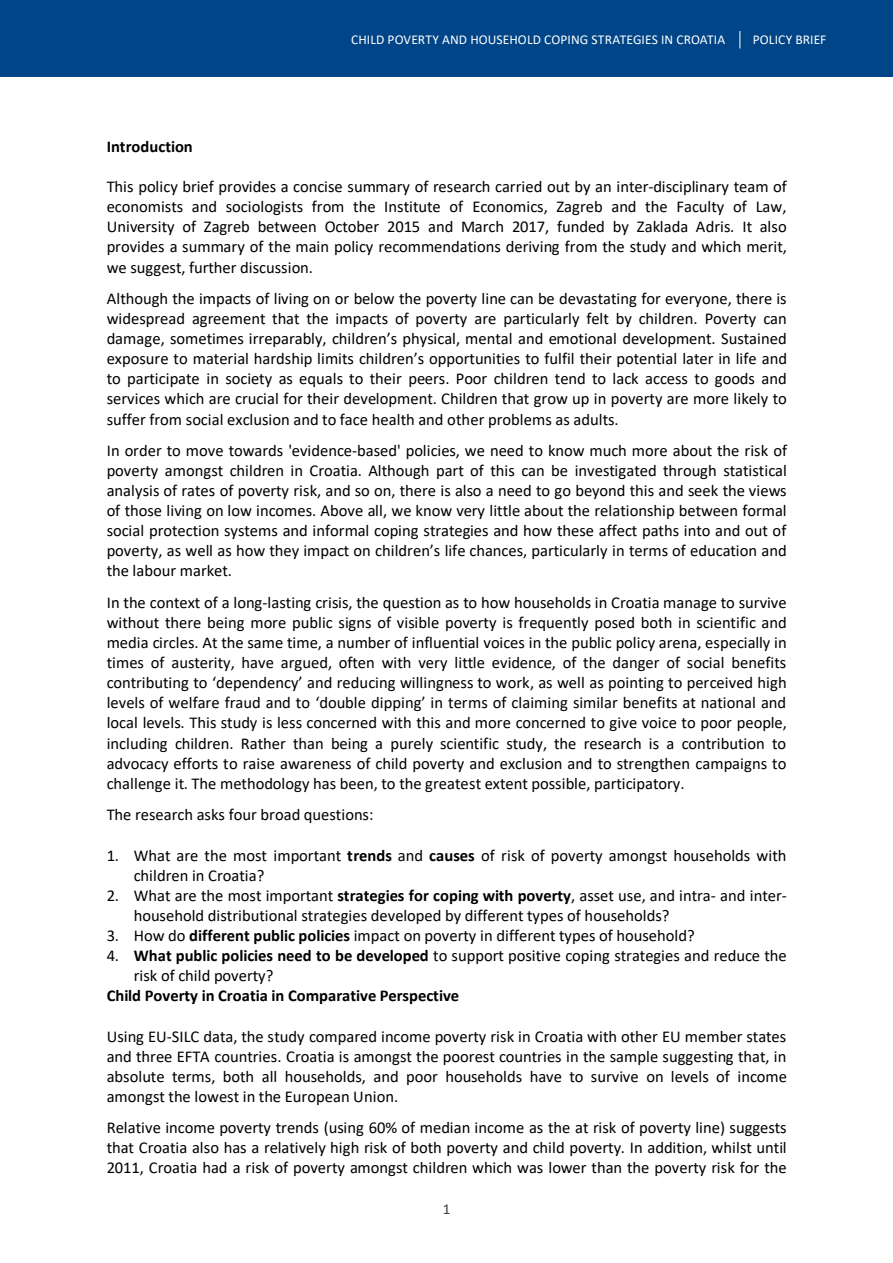
<style>
.page{position:relative;width:893px;height:1263px;background:#fff}
.page>*{position:absolute;margin:0;border:0;box-sizing:border-box;transform-origin:0 0}
.t1{font:16.5px/20.1px "Calibri";color:#000;text-align:justify}
.t2{font:700 16.5px "Calibri";letter-spacing:-.005em;color:#000}
.t3{font:15.15px "Calibri";color:#404040}
.t4{font:13.5px "Calibri";letter-spacing:.01em;color:#fff}
.s1{font-weight:700}
</style>
<div class="page">
<div style="left:0;top:0;width:893px;height:76px;background:#004588"></div>
<svg style="left:739px;top:31px;width:1px;height:17px"></svg>
<p class="t4" style="left:351px;top:30px;width:376px">CHILD POVERTY AND HOUSEHOLD COPING STRATEGIES IN CROATIA</p>
<p class="t4" style="left:753px;top:30px;width:75px">POLICY BRIEF</p>
<p class="t2" style="left:107px;top:134px;width:87px">Introduction</p>
<p class="t1" style="left:107px;top:176px;width:682px">This policy brief provides a concise summary of research carried out by an inter-disciplinary team of economists and sociologists from the Institute of Economics, Zagreb and the Faculty of Law, University of Zagreb between October 2015 and March 2017, funded by Zaklada Adris. It also provides a summary of the main policy recommendations deriving from the study and which merit, we suggest, further discussion.</p>
<p class="t1" style="left:107px;top:288px;width:682px">Although the impacts of living on or below the poverty line can be devastating for everyone, there is widespread agreement that the impacts of poverty are particularly felt by children. Poverty can damage, sometimes irreparably, children’s physical, mental and emotional development. Sustained exposure to material hardship limits children’s opportunities to fulfil their potential later in life and to participate in society as equals to their peers. Poor children tend to lack access to goods and services which are crucial for their development. Children that grow up in poverty are more likely to suffer from social exclusion and to face health and other problems as adults.</p>
<p class="t1" style="left:107px;top:440px;width:682px">In order to move towards 'evidence-based' policies, we need to know much more about the risk of poverty amongst children in Croatia. Although part of this can be investigated through statistical analysis of rates of poverty risk, and so on, there is also a need to go beyond this and seek the views of those living on low incomes. Above all, we know very little about the relationship between formal social protection systems and informal coping strategies and how these affect paths into and out of poverty, as well as how they impact on children’s life chances, particularly in terms of education and the labour market.</p>
<p class="t1" style="left:107px;top:592px;width:682px">In the context of a long-lasting crisis, the question as to how households in Croatia manage to survive without there being more public signs of visible poverty is frequently posed both in scientific and media circles. At the same time, a number of influential voices in the public policy arena, especially in times of austerity, have argued, often with very little evidence, of the danger of social benefits contributing to ‘dependency’ and reducing willingness to work, as well as pointing to perceived high levels of welfare fraud and to ‘double dipping’ in terms of claiming similar benefits at national and local levels. This study is less concerned with this and more concerned to give voice to poor people, including children. Rather than being a purely scientific study, the research is a contribution to advocacy efforts to raise awareness of child poverty and exclusion and to strengthen campaigns to challenge it. The methodology has been, to the greatest extent possible, participatory.</p>
<p class="t1" style="left:107px;top:804px;width:268px">The research asks four broad questions:</p>
<p class="t1" style="left:134px;top:845px;width:654px;text-indent:-27px">1. What are the most important <span class="s1">trends</span> and <span class="s1">causes</span> of risk of poverty amongst households with children in Croatia?</p>
<p class="t1" style="left:134px;top:884px;width:655px;text-indent:-27px">2. What are the most important <span class="s1">strategies for coping with poverty</span>, asset use, and intra- and inter&shy;household distributional strategies developed by different types of households?</p>
<p class="t1" style="left:107px;top:925px;width:589px">3. How do <span class="s1">different public policies</span> impact on poverty in different types of household?</p>
<p class="t1" style="left:134px;top:945px;width:655px;text-indent:-27px">4. <span class="s1">What public policies need to be developed</span> to support positive coping strategies and reduce the risk of child poverty?</p>
<p class="t2" style="left:107px;top:984px;width:354px">Child Poverty in Croatia in Comparative Perspective</p>
<p class="t1" style="left:107px;top:1026px;width:682px">Using EU-SILC data, the study compared income poverty risk in Croatia with other EU member states and three EFTA countries. Croatia is amongst the poorest countries in the sample suggesting that, in absolute terms, both all households, and poor households have to survive on levels of income amongst the lowest in the European Union.</p>
<p class="t1" style="left:107px;top:1117px;width:682px">Relative income poverty trends (using 60% of median income as the at risk of poverty line) suggests that Croatia also has a relatively high risk of both poverty and child poverty. In addition, whilst until 2011, Croatia had a risk of poverty amongst children which was lower than the poverty risk for the</p>
<p class="t3" style="left:443px;top:1198px;width:9px">1</p>
</div>
